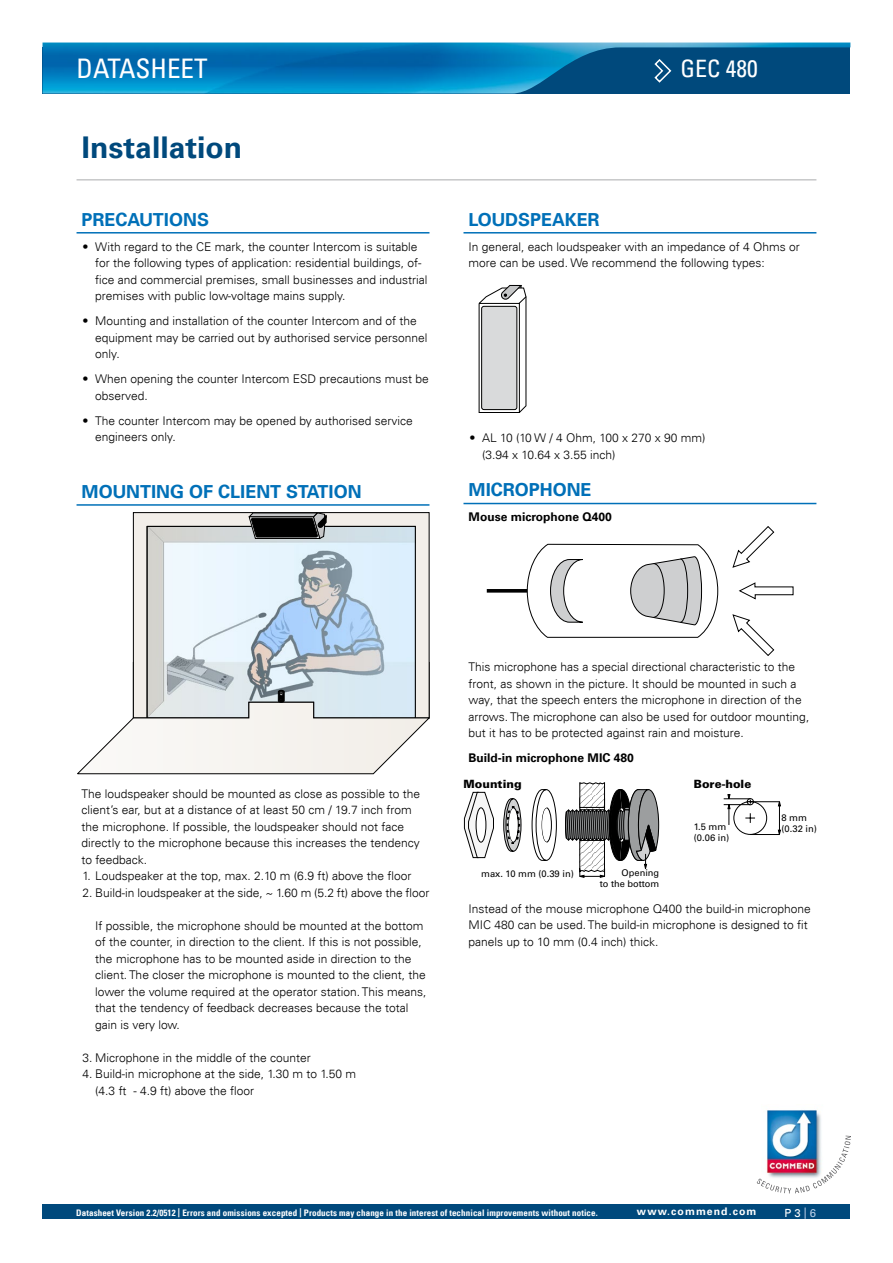
<style>
.page{position:relative;width:893px;height:1263px;background:#fff}
.page>*{position:absolute;margin:0;border:0;box-sizing:border-box;transform-origin:0 0}
.t1{font:700 30px "Univers Com 65";color:#00497c}
.t2{font:condensed 27px "Univers Com 57";color:#fff}
.t3{font:condensed 24px "Univers Com 57";color:#fff}
.t4{font:700 18px "Univers Com 65";color:#0070b8}
.t5{font:300 12px/16.5px "Univers Com 45";color:#000}
.t6{font:700 12px "Univers Com 65";color:#000}
.t7{font:900 11.4px "Univers";color:#000}
.t8{font:11.25px "Univers Com 55 Roman";color:#fff}
.t9{font:700 10.5px "Univers Com 65";letter-spacing:.1em;color:#fff}
.t10{font:9.45px/11.1px "Univers";color:#000}
.t11{font:9.3px/10.9px "Univers";color:#000;text-align:right}
.t12{font:9px "Univers Com 67 Bold Cond";letter-spacing:.01em;color:#fff}
.s1{color:#bdd0e9}
</style>
<div class="page">
<div style="left:43px;top:1204px;width:807px;height:15px;background:#00497c"></div>
<img style="left:767px;top:1110px;width:54px;height:26px">
<svg style="left:756px;top:1136px;width:94px;height:57px"></svg>
<img style="left:43px;top:43px;width:807px;height:51px">
<svg style="left:653px;top:58px;width:19px;height:26px"></svg>
<hr style="left:77px;top:179px;width:739px;height:2px;background:#c6c7c8">
<hr style="left:77px;top:232px;width:352px;height:2px;background:#0070b8">
<hr style="left:77px;top:504px;width:352px;height:2px;background:#0070b8">
<svg style="left:77px;top:512px;width:352px;height:262px"></svg>
<hr style="left:463px;top:232px;width:353px;height:2px;background:#0070b8">
<svg style="left:479px;top:285px;width:47px;height:128px"></svg>
<hr style="left:463px;top:503px;width:353px;height:1px;background:#0070b8">
<svg style="left:527px;top:544px;width:191px;height:93px"></svg>
<svg style="left:487px;top:589px;width:40px;height:4px"></svg>
<svg style="left:733px;top:526px;width:60px;height:130px"></svg>
<svg style="left:532px;top:789px;width:25px;height:72px"></svg>
<svg style="left:464px;top:792px;width:30px;height:66px"></svg>
<svg style="left:503px;top:798px;width:18px;height:53px"></svg>
<svg style="left:565px;top:782px;width:94px;height:96px"></svg>
<svg style="left:724px;top:794px;width:57px;height:41px"></svg>
<h2 class="t2" style="left:77px;top:51px;width:133px">DATASHEET</h2>
<h1 class="t1" style="left:82px;top:129px;width:162px">Installation</h1>
<h3 class="t4" style="left:82px;top:209px;width:129px">PRECAUTIONS</h3>
<p class="t5" style="left:95px;top:238px;width:334px;text-indent:-13px">• With regard to the CE mark, the counter Intercom is suitable for the following types of application: residential buildings, of&shy;fice and commercial premises, small businesses and industrial premises with public low-voltage mains supply.</p>
<p class="t5" style="left:95px;top:313px;width:334px;text-indent:-13px">• Mounting and installation of the counter Intercom and of the equipment may be carried out by authorised service personnel only.</p>
<p class="t5" style="left:95px;top:371px;width:335px;text-indent:-13px">• When opening the counter Intercom ESD precautions must be observed.</p>
<p class="t5" style="left:95px;top:412px;width:319px;text-indent:-13px">• The counter Intercom may be opened by authorised service engineers only.</p>
<h3 class="t4" style="left:82px;top:481px;width:282px">MOUNTING OF CLIENT STATION</h3>
<h3 class="t3" style="left:680px;top:53px;width:79px">GEC 480</h3>
<h3 class="t4" style="left:469px;top:209px;width:132px">LOUDSPEAKER</h3>
<p class="t5" style="left:469px;top:238px;width:333px">In general, each loudspeaker with an impedance of 4 Ohms or more can be used. We recommend the following types:</p>
<p class="t5" style="left:482px;top:430px;width:225px;text-indent:-13px">• AL 10 (10 W / 4 Ohm, 100 x 270 x 90 mm) (3.94 x 10.64 x 3.55 inch)</p>
<h3 class="t4" style="left:469px;top:479px;width:124px">MICROPHONE</h3>
<p class="t6" style="left:469px;top:510px;width:145px">Mouse microphone Q400</p>
<p class="t5" style="left:82px;top:785px;width:340px">The loudspeaker should be mounted as close as possible to the client’s ear, but at a distance of at least 50 cm / 19.7 inch from the microphone. If possible, the loudspeaker should not face directly to the microphone because this increases the tendency to feedback.</p>
<p class="t5" style="left:82px;top:868px;width:331px">1. Loudspeaker at the top, max. 2.10 m (6.9 ft) above the floor</p>
<p class="t5" style="left:82px;top:884px;width:349px">2. Build-in loudspeaker at the side, ~ 1.60 m (5.2 ft) above the floor</p>
<p class="t5" style="left:95px;top:917px;width:333px">If possible, the microphone should be mounted at the bottom of the counter, in direction to the client. If this is not possible, the microphone has to be mounted aside in direction to the client. The closer the microphone is mounted to the client, the lower the volume required at the operator station. This means, that the tendency of feedback decreases because the total gain is very low.</p>
<p class="t5" style="left:83px;top:1049px;width:230px">3. Microphone in the middle of the counter</p>
<p class="t5" style="left:95px;top:1066px;width:262px;text-indent:-13px">4. Build-in microphone at the side, 1.30 m to 1.50 m (4.3 ft - 4.9 ft) above the floor</p>
<p class="t5" style="left:469px;top:659px;width:342px">This microphone has a special directional characteristic to the front, as shown in the picture. It should be mounted in such a way, that the speech enters the microphone in direction of the arrows. The microphone can also be used for outdoor mounting, but it has to be protected against rain and moisture.</p>
<p class="t6" style="left:469px;top:751px;width:167px">Build-in microphone MIC 480</p>
<p class="t7" style="left:463px;top:776px;width:60px">Mounting</p>
<p class="t7" style="left:694px;top:776px;width:59px">Bore-hole</p>
<p class="t10" style="left:481px;top:868px;width:94px">max. 10 mm (0.39 in)</p>
<p class="t11" style="left:600px;top:868px;width:61px">Opening<br>to the bottom</p>
<p class="t10" style="left:694px;top:821px;width:37px">1.5 mm (0.06 in)</p>
<p class="t10" style="left:781px;top:812px;width:37px">8 mm (0.32 in)</p>
<p class="t5" style="left:469px;top:900px;width:344px">Instead of the mouse microphone Q400 the build-in microphone<br>MIC 480 can be used. The build-in microphone is designed to fit panels up to 10 mm (0.4 inch) thick.</p>
<p class="t12" style="left:76px;top:1207px;width:523px">Datasheet Version 2.2/0512 | Errors and omissions excepted | Products may change in the interest of technical improvements without notice.</p>
<p class="t8" style="left:784px;top:1206px;width:33px">P 3 <span class="s1">| 6</span></p>
<p class="t9" style="left:637px;top:1205px;width:121px">www.commend.com</p>
</div>
